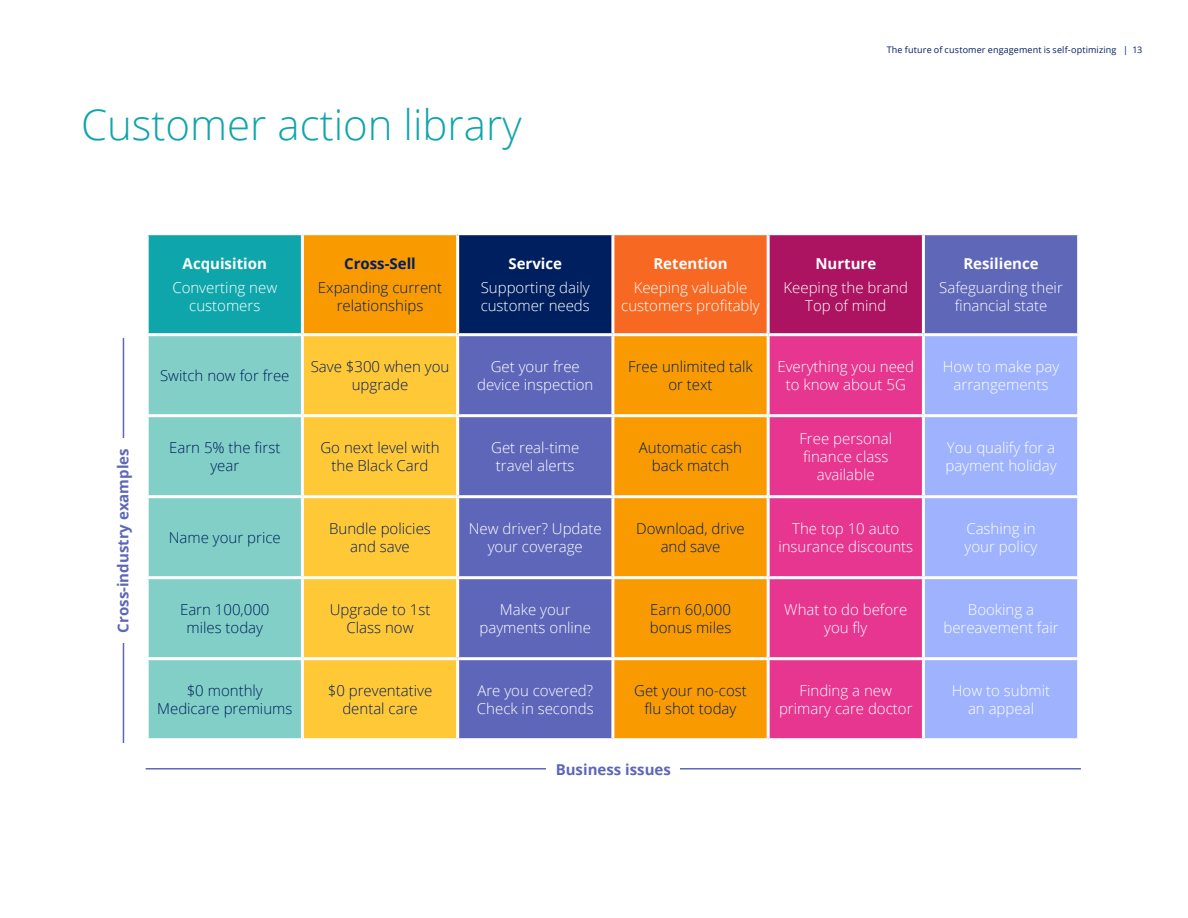
<style>
.page{position:relative;width:1188px;height:918px;background:#fff}
.page>*{position:absolute;margin:0;border:0;box-sizing:border-box;transform-origin:0 0}
.header1{font:300 42px "Open Sans";color:#10a5ac}
.BODY_COPY{font:300 15px/18px "Open Sans";color:#fff;text-align:center}
.BODY_COPY-2{font:300 15px/18px "Open Sans";color:#001f5e;text-align:center}
.BODY_COPY-3{font:300 15px/18px "Open Sans";color:#001f5f;text-align:center}
.BODY_COPY-4{font:700 15px "Open Sans";color:#fff}
.BODY_COPY-5{font:700 15px "Open Sans";color:#5e66ba}
.BODY_COPY-6{font:700 15px "Open Sans";color:#001f5f}
.t1{font:9px "Open Sans";letter-spacing:.015em;color:#001f5f}
</style>
<div class="page">
<div style="left:147px;top:234px;width:155px;height:101px;background:#0fa6ab"></div>
<div style="left:304px;top:235px;width:463px;height:503px;background:#f99a00"></div>
<div style="left:458px;top:234px;width:155px;height:101px;background:#001f5f"></div>
<div style="left:613px;top:234px;width:155px;height:101px;background:#f76923"></div>
<div style="left:768px;top:234px;width:155px;height:101px;background:#ac1361"></div>
<div style="left:923px;top:234px;width:156px;height:101px;background:#5f67b9"></div>
<div style="left:149px;top:336px;width:152px;height:402px;background:#82cfc7"></div>
<div style="left:304px;top:336px;width:152px;height:402px;background:#ffc836"></div>
<div style="left:459px;top:336px;width:152px;height:402px;background:#5e66ba"></div>
<div style="left:770px;top:336px;width:152px;height:402px;background:#e63690"></div>
<div style="left:925px;top:336px;width:152px;height:402px;background:#9fb2fe"></div>
<hr style="left:146px;top:232px;width:156px;height:3px;background:#fff">
<hr style="left:146px;top:235px;width:3px;height:98px;background:#fff">
<hr style="left:301px;top:235px;width:3px;height:98px;background:#fff">
<hr style="left:458px;top:232px;width:155px;height:3px;background:#fff">
<hr style="left:456px;top:235px;width:3px;height:98px;background:#fff">
<hr style="left:613px;top:232px;width:155px;height:3px;background:#fff">
<hr style="left:611px;top:235px;width:3px;height:98px;background:#fff">
<hr style="left:768px;top:232px;width:155px;height:3px;background:#fff">
<hr style="left:767px;top:235px;width:3px;height:98px;background:#fff">
<hr style="left:923px;top:232px;width:157px;height:3px;background:#fff">
<hr style="left:922px;top:235px;width:3px;height:98px;background:#fff">
<hr style="left:1077px;top:235px;width:3px;height:98px;background:#fff">
<hr style="left:146px;top:333px;width:156px;height:3px;background:#fff">
<hr style="left:302px;top:333px;width:156px;height:3px;background:#fff">
<hr style="left:458px;top:333px;width:155px;height:3px;background:#fff">
<hr style="left:613px;top:333px;width:155px;height:3px;background:#fff">
<hr style="left:768px;top:333px;width:155px;height:3px;background:#fff">
<hr style="left:923px;top:333px;width:157px;height:3px;background:#fff">
<hr style="left:456px;top:336px;width:3px;height:78px;background:#fff">
<hr style="left:611px;top:336px;width:3px;height:78px;background:#fff">
<hr style="left:146px;top:414px;width:156px;height:3px;background:#fff">
<hr style="left:302px;top:414px;width:156px;height:3px;background:#fff">
<hr style="left:458px;top:414px;width:155px;height:3px;background:#fff">
<hr style="left:456px;top:417px;width:3px;height:78px;background:#fff">
<hr style="left:613px;top:414px;width:155px;height:3px;background:#fff">
<hr style="left:611px;top:417px;width:3px;height:78px;background:#fff">
<hr style="left:768px;top:414px;width:155px;height:3px;background:#fff">
<hr style="left:923px;top:414px;width:157px;height:3px;background:#fff">
<hr style="left:146px;top:495px;width:156px;height:3px;background:#fff">
<hr style="left:302px;top:495px;width:156px;height:3px;background:#fff">
<hr style="left:458px;top:495px;width:155px;height:3px;background:#fff">
<hr style="left:456px;top:498px;width:3px;height:78px;background:#fff">
<hr style="left:613px;top:495px;width:155px;height:3px;background:#fff">
<hr style="left:611px;top:498px;width:3px;height:78px;background:#fff">
<hr style="left:768px;top:495px;width:155px;height:3px;background:#fff">
<hr style="left:923px;top:495px;width:157px;height:3px;background:#fff">
<hr style="left:146px;top:576px;width:156px;height:3px;background:#fff">
<hr style="left:302px;top:576px;width:156px;height:3px;background:#fff">
<hr style="left:458px;top:576px;width:155px;height:3px;background:#fff">
<hr style="left:456px;top:579px;width:3px;height:78px;background:#fff">
<hr style="left:613px;top:576px;width:155px;height:3px;background:#fff">
<hr style="left:611px;top:579px;width:3px;height:78px;background:#fff">
<hr style="left:768px;top:576px;width:155px;height:3px;background:#fff">
<hr style="left:923px;top:576px;width:157px;height:3px;background:#fff">
<hr style="left:146px;top:657px;width:156px;height:3px;background:#fff">
<hr style="left:302px;top:657px;width:156px;height:3px;background:#fff">
<hr style="left:458px;top:657px;width:155px;height:3px;background:#fff">
<hr style="left:456px;top:660px;width:3px;height:78px;background:#fff">
<hr style="left:613px;top:657px;width:155px;height:3px;background:#fff">
<hr style="left:611px;top:660px;width:3px;height:78px;background:#fff">
<hr style="left:768px;top:657px;width:155px;height:3px;background:#fff">
<hr style="left:923px;top:657px;width:157px;height:3px;background:#fff">
<hr style="left:146px;top:768px;width:935px;height:2px;background:#5e66ba">
<hr style="left:123px;top:338px;width:1px;height:405px;background:#5e66ba">
<div style="left:546px;top:753px;width:134px;height:31px;background:#fff"></div>
<div style="left:107px;top:438px;width:31px;height:205px;background:#fff"></div>
<p class="header1" style="left:81px;top:96px;width:442px">Customer action library</p>
<p class="t1" style="left:887px;top:44px;width:257px">The future of customer engagement is self-optimizing | 13</p>
<p class="BODY_COPY-4" style="left:183px;top:253px;width:86px">Acquisition</p>
<p class="BODY_COPY" style="left:172px;top:278px;width:106px">Converting new customers</p>
<p class="BODY_COPY-6" style="left:344px;top:253px;width:73px">Cross-Sell</p>
<p class="BODY_COPY-3" style="left:318px;top:278px;width:126px">Expanding current relationships</p>
<p class="BODY_COPY-4" style="left:508px;top:253px;width:55px">Service</p>
<p class="BODY_COPY" style="left:481px;top:278px;width:111px;text-align:left">Supporting daily customer needs</p>
<p class="BODY_COPY-4" style="left:653px;top:253px;width:76px">Retention</p>
<p class="BODY_COPY" style="left:621px;top:278px;width:140px">Keeping valuable customers profitably</p>
<p class="BODY_COPY-4" style="left:815px;top:253px;width:62px">Nurture</p>
<p class="BODY_COPY" style="left:784px;top:278px;width:126px">Keeping the brand<br>Top of mind</p>
<p class="BODY_COPY-4" style="left:963px;top:253px;width:77px">Resilience</p>
<p class="BODY_COPY" style="left:939px;top:278px;width:125px">Safeguarding their financial state</p>
<p class="BODY_COPY-5" style="left:112px;top:633px;width:186px;rotate:-90deg">Cross-industry examples</p>
<p class="BODY_COPY-2" style="left:160px;top:366px;width:131px">Switch now for free</p>
<p class="BODY_COPY-2" style="left:311px;top:357px;width:140px">Save $300 when you upgrade</p>
<p class="BODY_COPY" style="left:477px;top:357px;width:118px">Get your free device inspection</p>
<p class="BODY_COPY-3" style="left:628px;top:357px;width:126px">Free unlimited talk or text</p>
<p class="BODY_COPY" style="left:777px;top:357px;width:138px">Everything you need to know about 5G</p>
<p class="BODY_COPY" style="left:943px;top:357px;width:118px">How to make pay arrangements</p>
<p class="BODY_COPY-2" style="left:169px;top:438px;width:113px">Earn 5% the first year</p>
<p class="BODY_COPY-2" style="left:320px;top:438px;width:121px">Go next level with the Black Card</p>
<p class="BODY_COPY" style="left:491px;top:438px;width:90px">Get real-time travel alerts</p>
<p class="BODY_COPY-3" style="left:639px;top:438px;width:105px">Automatic cash back match</p>
<p class="BODY_COPY" style="left:799px;top:429px;width:94px">Free personal finance class available</p>
<p class="BODY_COPY" style="left:945px;top:438px;width:113px;text-align:left">You qualify for a payment holiday</p>
<p class="BODY_COPY-2" style="left:169px;top:528px;width:113px">Name your price</p>
<p class="BODY_COPY-2" style="left:329px;top:519px;width:103px">Bundle policies and save</p>
<p class="BODY_COPY" style="left:469px;top:519px;width:134px">New driver? Update your coverage</p>
<p class="BODY_COPY-3" style="left:636px;top:519px;width:110px">Download, drive and save</p>
<p class="BODY_COPY" style="left:778px;top:519px;width:136px">The top 10 auto insurance discounts</p>
<p class="BODY_COPY" style="left:965px;top:519px;width:74px;text-align:left">Cashing in your policy</p>
<p class="BODY_COPY-2" style="left:180px;top:600px;width:91px">Earn 100,000 miles today</p>
<p class="BODY_COPY-2" style="left:330px;top:600px;width:102px">Upgrade to 1st<br>Class now</p>
<p class="BODY_COPY" style="left:480px;top:600px;width:113px">Make your payments online</p>
<p class="BODY_COPY-3" style="left:650px;top:600px;width:83px;text-align:left">Earn 60,000 bonus miles</p>
<p class="BODY_COPY" style="left:784px;top:600px;width:124px">What to do before you fly</p>
<p class="BODY_COPY" style="left:943px;top:600px;width:117px">Booking a bereavement fair</p>
<p class="BODY_COPY-2" style="left:157px;top:681px;width:137px">$0 monthly<br>Medicare premiums</p>
<p class="BODY_COPY-2" style="left:328px;top:681px;width:106px">$0 preventative dental care</p>
<p class="BODY_COPY" style="left:477px;top:681px;width:118px;text-align:left">Are you covered?<br>Check in seconds</p>
<p class="BODY_COPY-3" style="left:634px;top:681px;width:114px">Get your no-cost flu shot today</p>
<p class="BODY_COPY" style="left:779px;top:681px;width:135px">Finding a new primary care doctor</p>
<p class="BODY_COPY" style="left:952px;top:681px;width:100px">How to submit an appeal</p>
<p class="BODY_COPY-5" style="left:556px;top:758px;width:117px">Business issues</p>
</div>
